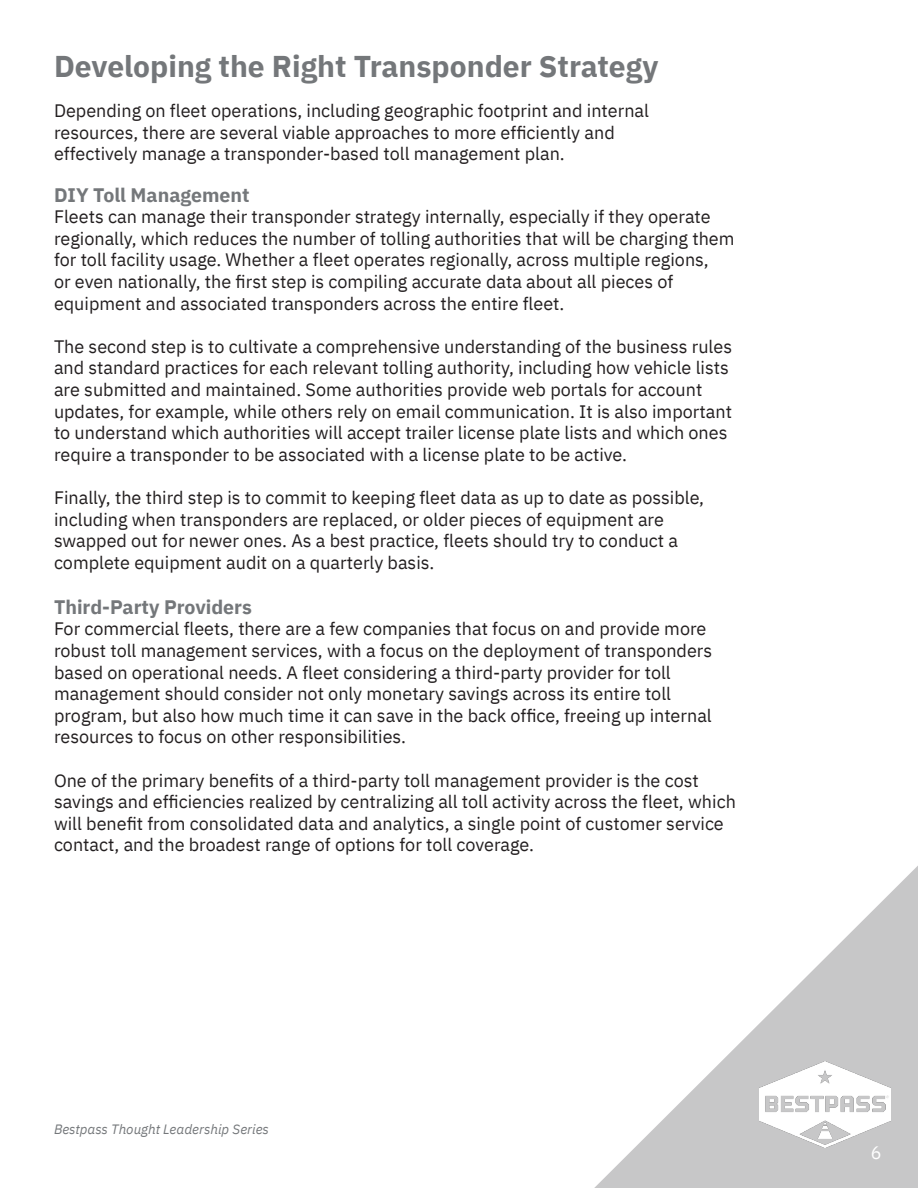
<style>
.page{position:relative;width:918px;height:1188px;background:#fff}
.page>*{position:absolute;margin:0;border:0;box-sizing:border-box;transform-origin:0 0}
.t1{font:700 30px "IBM Plex Sans";color:#74777a}
.t2{font:700 19.5px "IBM Plex Sans";color:#74777a}
.t3{font:18px/21.6px "IBM Plex Sans";color:#231f20}
.t4{font:18px "IBM Plex Sans";color:#fff}
.t5{font:italic 13.5px "IBM Plex Sans";color:#74777a}
</style>
<div class="page">
<svg style="left:594px;top:866px;width:324px;height:322px"></svg>
<img style="left:760px;top:1062px;width:130px;height:86px">
<p class="t1" style="left:54px;top:43px;width:606px">Developing the Right Transponder Strategy</p>
<p class="t3" style="left:54px;top:98px;width:597px">Depending on fleet operations, including geographic footprint and internal resources, there are several viable approaches to more efficiently and effectively manage a transponder-based toll management plan.</p>
<p class="t2" style="left:54px;top:179px;width:197px">DIY Toll Management</p>
<p class="t3" style="left:54px;top:205px;width:682px">Fleets can manage their transponder strategy internally, especially if they operate regionally, which reduces the number of tolling authorities that will be charging them for toll facility usage. Whether a fleet operates regionally, across multiple regions,<br>or even nationally, the first step is compiling accurate data about all pieces of equipment and associated transponders across the entire fleet.</p>
<p class="t3" style="left:54px;top:334px;width:680px">The second step is to cultivate a comprehensive understanding of the business rules and standard practices for each relevant tolling authority, including how vehicle lists are submitted and maintained. Some authorities provide web portals for account updates, for example, while others rely on email communication. It is also important to understand which authorities will accept trailer license plate lists and which ones require a transponder to be associated with a license plate to be active.</p>
<p class="t3" style="left:54px;top:485px;width:652px">Finally, the third step is to commit to keeping fleet data as up to date as possible, including when transponders are replaced, or older pieces of equipment are swapped out for newer ones. As a best practice, fleets should try to conduct a complete equipment audit on a quarterly basis.</p>
<p class="t2" style="left:54px;top:591px;width:199px">Third-Party Providers</p>
<p class="t3" style="left:54px;top:617px;width:660px">For commercial fleets, there are a few companies that focus on and provide more robust toll management services, with a focus on the deployment of transponders based on operational needs. A fleet considering a third-party provider for toll management should consider not only monetary savings across its entire toll program, but also how much time it can save in the back office, freeing up internal resources to focus on other responsibilities.</p>
<p class="t3" style="left:54px;top:768px;width:683px">One of the primary benefits of a third-party toll management provider is the cost savings and efficiencies realized by centralizing all toll activity across the fleet, which will benefit from consolidated data and analytics, a single point of customer service contact, and the broadest range of options for toll coverage.</p>
<p class="t5" style="left:54px;top:1119px;width:216px">Bestpass Thought Leadership Series</p>
<p class="t4" style="left:871px;top:1138px;width:12px">6</p>
</div>
